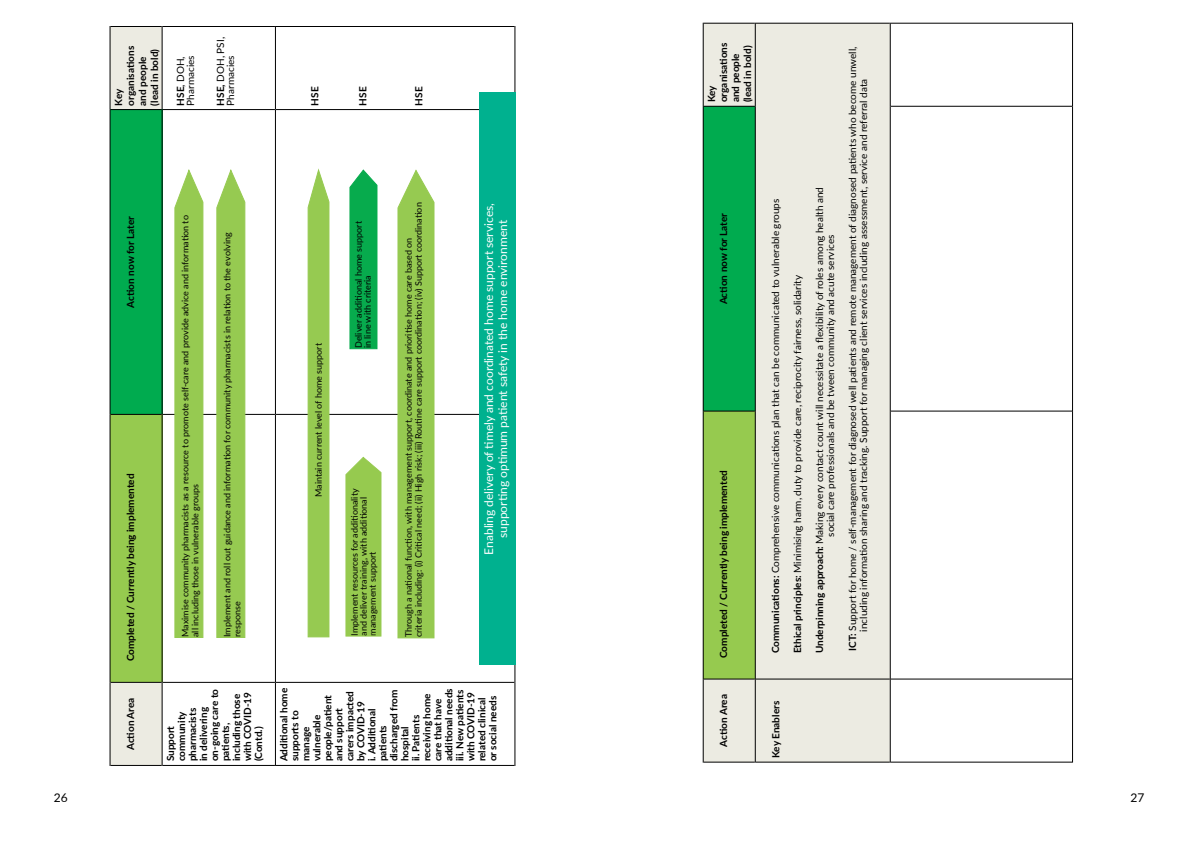
<style>
.page{position:relative;width:1191px;height:842px;background:#fff}
.page>*{position:absolute;margin:0;border:0;box-sizing:border-box;transform-origin:0 0}
.t1{font:12px/14px "Lato";color:#fff;text-align:center}
.t2{font:12px "Lato";color:#000}
.t3{font:10px/10px "Lato";color:#000}
.t4{font:700 10px/11px "Lato";color:#000}
.t5{font:9px/10px "Lato";color:#000}
.s1{font-weight:700}
</style>
<div class="page">
<div style="left:111px;top:27px;width:51px;height:738px;background:#ecebe2"></div>
<div style="left:110px;top:414px;width:52px;height:268px;background:#96ca4f"></div>
<div style="left:110px;top:110px;width:52px;height:304px;background:#00ab4f"></div>
<hr style="left:110px;top:682px;width:1px;height:84px;background:#000">
<hr style="left:111px;top:765px;width:51px;height:1px;background:#000">
<hr style="left:110px;top:414px;width:1px;height:268px;background:#000">
<hr style="left:111px;top:682px;width:51px;height:1px;background:#000">
<hr style="left:110px;top:110px;width:1px;height:304px;background:#000">
<hr style="left:111px;top:414px;width:51px;height:1px;background:#000">
<hr style="left:110px;top:26px;width:1px;height:84px;background:#000">
<hr style="left:111px;top:109px;width:51px;height:1px;background:#000">
<hr style="left:111px;top:26px;width:51px;height:1px;background:#000">
<hr style="left:162px;top:682px;width:1px;height:84px;background:#000">
<hr style="left:163px;top:765px;width:112px;height:1px;background:#000">
<hr style="left:162px;top:414px;width:1px;height:268px;background:#000">
<hr style="left:163px;top:682px;width:112px;height:1px;background:#000">
<hr style="left:162px;top:110px;width:1px;height:304px;background:#000">
<hr style="left:163px;top:414px;width:112px;height:1px;background:#000">
<hr style="left:162px;top:26px;width:1px;height:84px;background:#000">
<hr style="left:163px;top:109px;width:112px;height:1px;background:#000">
<hr style="left:163px;top:26px;width:112px;height:1px;background:#000">
<hr style="left:275px;top:682px;width:1px;height:84px;background:#000">
<hr style="left:276px;top:765px;width:238px;height:1px;background:#000">
<hr style="left:275px;top:414px;width:1px;height:268px;background:#000">
<hr style="left:276px;top:682px;width:238px;height:1px;background:#000">
<hr style="left:275px;top:110px;width:1px;height:304px;background:#000">
<hr style="left:276px;top:414px;width:238px;height:1px;background:#000">
<hr style="left:275px;top:26px;width:1px;height:84px;background:#000">
<hr style="left:276px;top:109px;width:238px;height:1px;background:#000">
<hr style="left:276px;top:26px;width:238px;height:1px;background:#000">
<hr style="left:514px;top:682px;width:1px;height:84px;background:#000">
<hr style="left:514px;top:414px;width:1px;height:268px;background:#000">
<hr style="left:514px;top:26px;width:1px;height:84px;background:#000">
<svg style="left:174px;top:169px;width:30px;height:469px;background:#9dcd5d"></svg>
<svg style="left:216px;top:169px;width:30px;height:469px;background:#9ccd5c"></svg>
<svg style="left:307px;top:168px;width:23px;height:470px;background:#9fce60"></svg>
<svg style="left:349px;top:169px;width:29px;height:181px;background:#1bb25c"></svg>
<svg style="left:345px;top:456px;width:37px;height:181px;background:#9ece5c"></svg>
<svg style="left:397px;top:169px;width:38px;height:470px;background:#9ccd5c"></svg>
<div style="left:479px;top:93px;width:36px;height:572px;background:#00b18f"></div>
<div style="left:703px;top:24px;width:52px;height:738px;background:#ecebe2"></div>
<div style="left:703px;top:411px;width:52px;height:268px;background:#96ca4f"></div>
<div style="left:703px;top:106px;width:52px;height:305px;background:#00ab4f"></div>
<div style="left:756px;top:24px;width:133px;height:738px;background:#ecebe2"></div>
<hr style="left:702px;top:679px;width:1px;height:84px;background:#000">
<hr style="left:703px;top:762px;width:52px;height:1px;background:#000">
<hr style="left:702px;top:411px;width:1px;height:268px;background:#000">
<hr style="left:703px;top:678px;width:52px;height:1px;background:#000">
<hr style="left:702px;top:106px;width:1px;height:305px;background:#000">
<hr style="left:703px;top:411px;width:52px;height:1px;background:#000">
<hr style="left:702px;top:23px;width:1px;height:83px;background:#000">
<hr style="left:703px;top:106px;width:52px;height:1px;background:#000">
<hr style="left:703px;top:23px;width:52px;height:1px;background:#000">
<hr style="left:755px;top:679px;width:1px;height:84px;background:#000">
<hr style="left:756px;top:762px;width:133px;height:1px;background:#000">
<hr style="left:755px;top:411px;width:1px;height:268px;background:#000">
<hr style="left:756px;top:678px;width:133px;height:1px;background:#000">
<hr style="left:755px;top:106px;width:1px;height:305px;background:#000">
<hr style="left:755px;top:23px;width:1px;height:83px;background:#000">
<hr style="left:756px;top:23px;width:133px;height:1px;background:#000">
<hr style="left:889px;top:679px;width:1px;height:84px;background:#000">
<hr style="left:890px;top:762px;width:182px;height:1px;background:#000">
<hr style="left:889px;top:411px;width:1px;height:268px;background:#000">
<hr style="left:890px;top:678px;width:182px;height:1px;background:#000">
<hr style="left:889px;top:106px;width:1px;height:305px;background:#000">
<hr style="left:890px;top:411px;width:182px;height:1px;background:#000">
<hr style="left:889px;top:23px;width:1px;height:83px;background:#000">
<hr style="left:890px;top:106px;width:182px;height:1px;background:#000">
<hr style="left:890px;top:23px;width:182px;height:1px;background:#000">
<hr style="left:1072px;top:679px;width:1px;height:84px;background:#000">
<hr style="left:1072px;top:411px;width:1px;height:268px;background:#000">
<hr style="left:1072px;top:106px;width:1px;height:305px;background:#000">
<hr style="left:1072px;top:23px;width:1px;height:83px;background:#000">
<p class="t4" style="left:112px;top:106px;width:61px;line-height:12px;rotate:-90deg">Key organisations and people (lead in bold)</p>
<p class="t3" style="left:175px;top:106px;width:52px;rotate:-90deg"><span class="s1">HSE</span>, DOH,<br>Pharmacies</p>
<p class="t3" style="left:215px;top:106px;width:70px;rotate:-90deg"><span class="s1">HSE,</span> DOH, PSI,<br>Pharmacies</p>
<p class="t4" style="left:124px;top:308px;width:93px;rotate:-90deg">Action now for Later</p>
<p class="t4" style="left:124px;top:661px;width:189px;rotate:-90deg">Completed / Currently being implemented</p>
<p class="t5" style="left:180px;top:637px;width:423px;rotate:-90deg">Maximise community pharmacists as a resource to promote self-care and provide advice and information to all including those in vulnerable groups</p>
<p class="t5" style="left:222px;top:637px;width:406px;rotate:-90deg">Implement and roll out guidance and information for community pharmacists in relation to the evolving response</p>
<p class="t4" style="left:309px;top:106px;width:20px;rotate:-90deg">HSE</p>
<p class="t4" style="left:357px;top:106px;width:20px;rotate:-90deg">HSE</p>
<p class="t4" style="left:413px;top:106px;width:20px;rotate:-90deg">HSE</p>
<p class="t5" style="left:313px;top:497px;width:155px;rotate:-90deg">Maintain current level of home support</p>
<p class="t5" style="left:353px;top:348px;width:128px;line-height:9px;rotate:-90deg">Deliver additional home support in line with criteria</p>
<p class="t5" style="left:349px;top:635px;width:149px;line-height:9px;rotate:-90deg">Implement resources for additionality and deliver training, with additional management support</p>
<p class="t5" style="left:403px;top:637px;width:436px;rotate:-90deg">Through a national function, with management support, coordinate and prioritise home care based on<br>criteria including: (i) Critical need; (ii) High risk; (iii) Routine care support coordination; (iv) Support coordination</p>
<p class="t1" style="left:481px;top:555px;width:353px;rotate:-90deg">Enabling delivery of timely and coordinated home support services, supporting optimum patient safety in the home environment</p>
<p class="t4" style="left:705px;top:102px;width:61px;line-height:12px;rotate:-90deg">Key organisations and people (lead in bold)</p>
<p class="t4" style="left:717px;top:304px;width:93px;rotate:-90deg">Action now for Later</p>
<p class="t4" style="left:717px;top:658px;width:189px;rotate:-90deg">Completed / Currently being implemented</p>
<p class="t3" style="left:770px;top:653px;width:456px;rotate:-90deg"><span class="s1">Communications:</span> Comprehensive communications plan that can be communicated to vulnerable groups</p>
<p class="t3" style="left:792px;top:653px;width:380px;rotate:-90deg"><span class="s1">Ethical principles:</span> Minimising harm, duty to provide care, reciprocity fairness, solidarity</p>
<p class="t3" style="left:813px;top:537px;width:351px;line-height:11px;text-indent:-116px;rotate:-90deg"><span class="s1">Underpinning approach:</span> Making every contact count will necessitate a flexibility of roles among health and social care professionals and be tween community and acute services</p>
<p class="t3" style="left:846px;top:631px;width:586px;line-height:11px;text-indent:-19px;rotate:-90deg"><span class="s1">ICT:</span> Support for home / self-management for diagnosed well patients and remote management of diagnosed patients who become unwell, including information sharing and tracking. Support for managing client services including assessment, service and referral data</p>
<p class="t4" style="left:124px;top:750px;width:54px;rotate:-90deg">Action Area</p>
<p class="t4" style="left:165px;top:761px;width:74px;rotate:-90deg">Support community pharmacists<br>in delivering on-going care to patients, including those with COVID-19 (Contd.)</p>
<p class="t4" style="left:278px;top:761px;width:75px;rotate:-90deg">Additional home supports to manage vulnerable people/patient and support carers impacted by COVID-19<br>i. Additional patients discharged from hospital<br>ii. Patients receiving home care that have additional needs iii. New patients with COVID-19 related clinical or social needs</p>
<p class="t4" style="left:717px;top:747px;width:54px;rotate:-90deg">Action Area</p>
<p class="t4" style="left:769px;top:758px;width:59px;rotate:-90deg">Key Enablers</p>
<p class="t2" style="left:54px;top:789px;width:15px">26</p>
<p class="t2" style="left:1130px;top:789px;width:15px">27</p>
</div>
